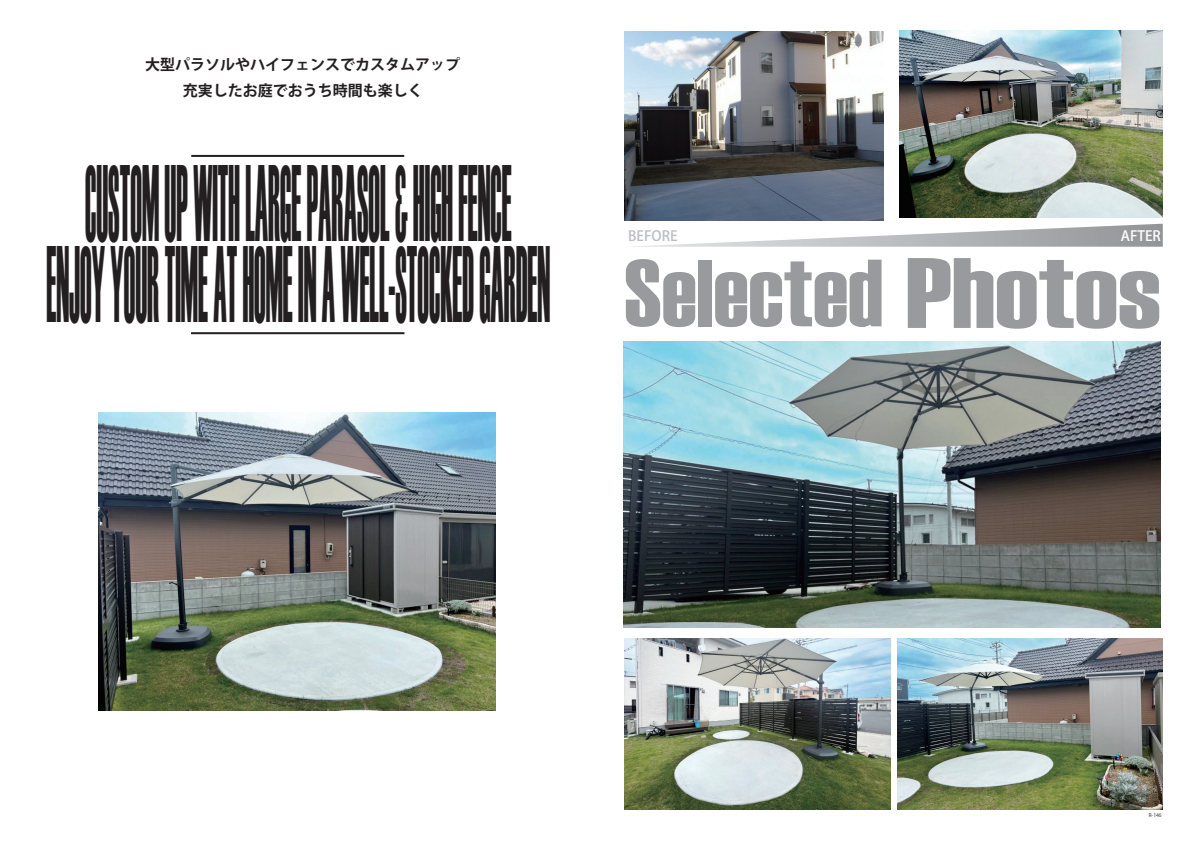
<style>
.page{position:relative;width:1191px;height:842px;background:#fff}
.page>*{position:absolute;margin:0;border:0;box-sizing:border-box;transform-origin:0 0}
.t1{font:108px/80.8px "Haettenschweiler";color:#231f20;text-align:center;scale:.28 1}
.t2{font:95.2px "Haettenschweiler";color:#999a9d}
.t3{font:15px/26.2px "Koz Go Pr 6 N Bold 90 msp RKSJ H";color:#231f20;text-align:center}
.t4{font:14px "Koz Go Pr 6 N Medium 90 msp RKSJ H";color:#bcbdc0}
.t5{font:14px "Koz Go Pr 6 N Medium 90 msp RKSJ H";color:#fff}
.t6{font:5px "Koz Go Pr 6 N Regular 90 msp RKSJ H";color:#231f20}
.s1{font-size:99.8px}
</style>
<div class="page">
<img style="left:99px;top:412px;width:396px;height:299px">
<hr style="left:191px;top:155px;width:213px;height:2px;background:#231f20">
<hr style="left:191px;top:332px;width:213px;height:2px;background:#231f20">
<img style="left:624px;top:31px;width:259px;height:189px">
<img style="left:899px;top:31px;width:263px;height:186px">
<svg style="left:634px;top:224px;width:528px;height:23px"></svg>
<img style="left:624px;top:638px;width:266px;height:172px">
<img style="left:897px;top:638px;width:265px;height:172px">
<img style="left:624px;top:341px;width:536px;height:286px">
<p class="t3" style="left:145px;top:53px;width:317px">大型パラソルやハイフェンスでカスタムアップ充実したお庭でおうち時間も楽しく</p>
<p class="t1" style="left:47px;top:160px;width:1800px">CUSTOM UP WITH LARGE PARASOL &amp; HIGH FENCE<br>ENJOY YOUR TIME AT HOME IN A WELL-STOCKED GARDEN</p>
<p class="t4" style="left:628px;top:231px;width:51px">BEFORE</p>
<p class="t5" style="left:1120px;top:231px;width:42px">AFTER</p>
<p class="t2" style="left:624px;top:243px;width:538px">Selected <span class="s1">Photos</span></p>
<p class="t6" style="left:1148px;top:814px;width:14px">R-146</p>
</div>
